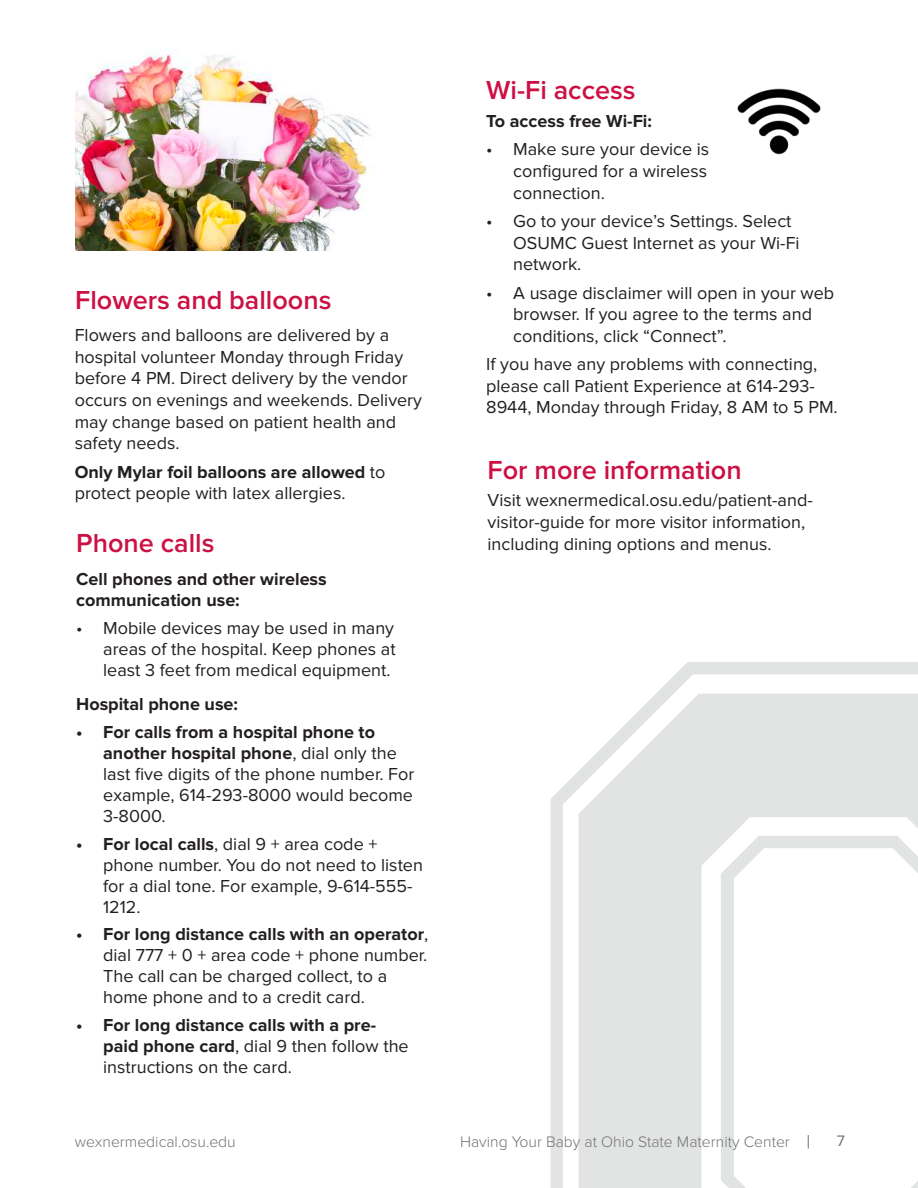
<style>
.page{position:relative;width:918px;height:1188px;background:#fff}
.page>*{position:absolute;margin:0;border:0;box-sizing:border-box;transform-origin:0 0}
.t1{font:600 27px "Proxima Nova";color:#cd1044}
.t2{font:18px/21.6px "Proxima Nova";color:#231f20}
.t3{font:700 18px/21px "Proxima Nova";color:#231f20}
.t4{font:300 15.75px "Proxima Nova";color:#717271}
.t5{font:15.75px "Proxima Nova";color:#717271}
.s1{font-weight:700}
.s2{font-weight:400}
</style>
<div class="page">
<img style="left:737px;top:88px;width:84px;height:67px">
<svg style="left:551px;top:662px;width:367px;height:526px;fill:#e2e3e3"></svg>
<svg style="left:721px;top:836px;width:197px;height:352px"></svg>
<img style="left:76px;top:49px;width:296px;height:201px">
<h1 class="t1" style="left:75px;top:285px;width:258px">Flowers and balloons</h1>
<p class="t2" style="left:75px;top:325px;width:349px">Flowers and balloons are delivered by a hospital volunteer Monday through Friday before 4 PM. Direct delivery by the vendor occurs on evenings and weekends. Delivery may change based on patient health and safety needs.</p>
<p class="t2" style="left:75px;top:461px;width:312px"><span class="s1">Only Mylar foil balloons are allowed</span> to protect people with latex allergies.</p>
<h1 class="t1" style="left:76px;top:528px;width:140px">Phone calls</h1>
<p class="t3" style="left:76px;top:569px;width:252px">Cell phones and other wireless communication use:</p>
<p class="t2" style="left:103px;top:617px;width:294px;line-height:21px;text-align:justify;text-indent:-27px">• Mobile devices may be used in many areas of the hospital. Keep phones at least 3 feet from medical equipment.</p>
<p class="t3" style="left:76px;top:694px;width:163px">Hospital phone use:</p>
<p class="t2" style="left:103px;top:722px;width:313px;line-height:21px;text-indent:-27px"><span class="s1">• For calls from a hospital phone to another hospital phone</span>, dial only the last five digits of the phone number. For example, 614-293-8000 would become<br>3-8000.</p>
<p class="t2" style="left:103px;top:833px;width:321px;line-height:21px;text-indent:-27px"><span class="s1">• For local calls</span>, dial 9 + area code + phone number. You do not need to listen for a dial tone. For example, 9-614-555-<br>1212.</p>
<p class="t2" style="left:103px;top:924px;width:327px;line-height:21px;text-indent:-27px"><span class="s1">• For long distance calls with an operator</span>, dial 777 + 0 + area code + phone number.<br>The call can be charged collect, to a home phone and to a credit card.</p>
<p class="t3" style="left:103px;top:1015px;width:307px;text-indent:-27px">• For long distance calls with a pre&shy;paid phone card<span class="s2">, dial 9 then follow the instructions on the card.</span></p>
<h1 class="t1" style="left:486px;top:74px;width:151px">Wi-Fi access</h1>
<p class="t3" style="left:486px;top:111px;width:167px">To access free Wi-Fi:</p>
<p class="t2" style="left:513px;top:139px;width:198px;text-align:justify;text-indent:-27px">• Make sure your device is configured for a wireless connection.</p>
<p class="t2" style="left:513px;top:211px;width:288px;text-indent:-27px">• Go to your device’s Settings. Select<br>OSUMC Guest Internet as your Wi-Fi network.</p>
<p class="t2" style="left:513px;top:282px;width:323px;text-indent:-27px">• A usage disclaimer will open in your web browser. If you agree to the terms and conditions, click “Connect”.</p>
<p class="t2" style="left:486px;top:354px;width:353px">If you have any problems with connecting, please call Patient Experience at 614-293-<br>8944, Monday through Friday, 8 AM to 5 PM.</p>
<h1 class="t1" style="left:488px;top:454px;width:256px">For more information</h1>
<p class="t2" style="left:488px;top:490px;width:327px">Visit wexnermedical.osu.edu/patient-and&shy;visitor-guide for more visitor information, including dining options and menus.</p>
<p class="t4" style="left:75px;top:1132px;width:163px">wexnermedical.osu.edu</p>
<p class="t4" style="left:460px;top:1132px;width:331px">Having Your Baby at Ohio State Maternity Center</p>
<p class="t5" style="left:837px;top:1132px;width:10px">7</p>
</div>
